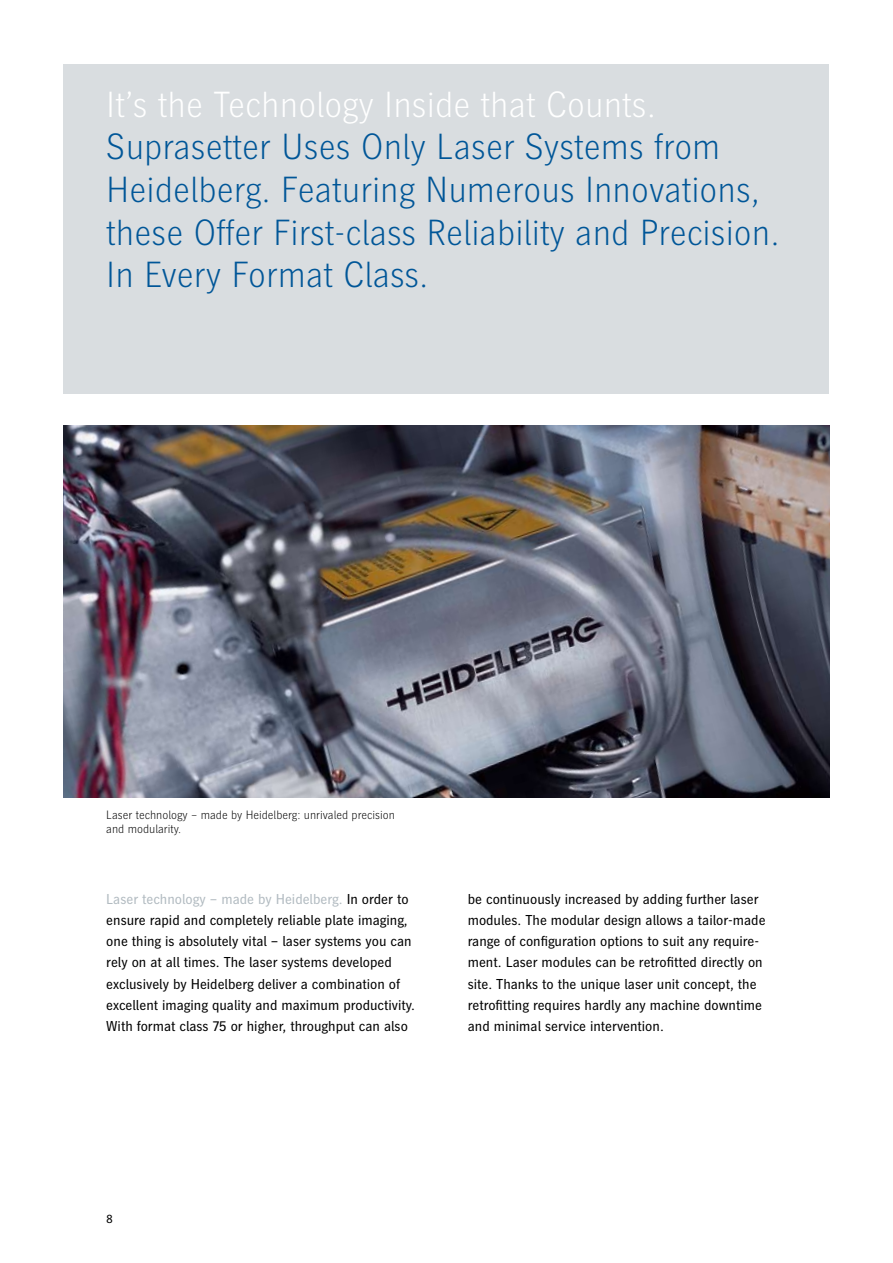
<style>
.page{position:relative;width:893px;height:1263px;background:#fff}
.page>*{position:absolute;margin:0;border:0;box-sizing:border-box;transform-origin:0 0}
.t1{font:300 36px/42.5px "Heidelberg Gothic Ml";color:#005698}
.t2{font:300 36px "Heidelberg Gothic Ml";color:#fff}
.t3{font:14.25px/21.3px "Heidelberg Gothic Ml";color:#000}
.t4{font:300 12px/14.9px "Heidelberg Gothic Ml";color:#000}
.t5{font:12px "Heidelberg Gothic Ml";color:#000}
.s1{color:#b2bbc1}
</style>
<div class="page">
<div style="left:64px;top:64px;width:765px;height:329px;background:#d9dde0"></div>
<img style="left:64px;top:425px;width:765px;height:372px">
<h1 class="t2" style="left:106px;top:84px;width:551px">It’s the Technology Inside that Counts.</h1>
<h1 class="t1" style="left:106px;top:126px;width:675px">Suprasetter Uses Only Laser Systems from Heidelberg. Featuring Numerous Innovations, these Offer First-class Reliability and Precision.<br>In Every Format Class.</h1>
<p class="t4" style="left:106px;top:807px;width:290px">Laser technology – made by Heidelberg: unrivaled precision and modularity.</p>
<p class="t3" style="left:106px;top:888px;width:310px"><span class="s1">Laser technology – made by Heidelberg.</span> In order to ensure rapid and completely reliable plate imaging, one thing is absolutely vital – laser systems you can rely on at all times. The laser systems developed exclusively by Heidelberg deliver a combination of excellent imaging quality and maximum productivity.<br>With format class 75 or higher, throughput can also</p>
<p class="t3" style="left:468px;top:888px;width:299px">be continuously increased by adding further laser modules. The modular design allows a tailor-made range of configuration options to suit any require&shy;ment. Laser modules can be retrofitted directly on site. Thanks to the unique laser unit concept, the retrofitting requires hardly any machine downtime and minimal service intervention.</p>
<p class="t5" style="left:106px;top:1212px;width:8px">8</p>
</div>
